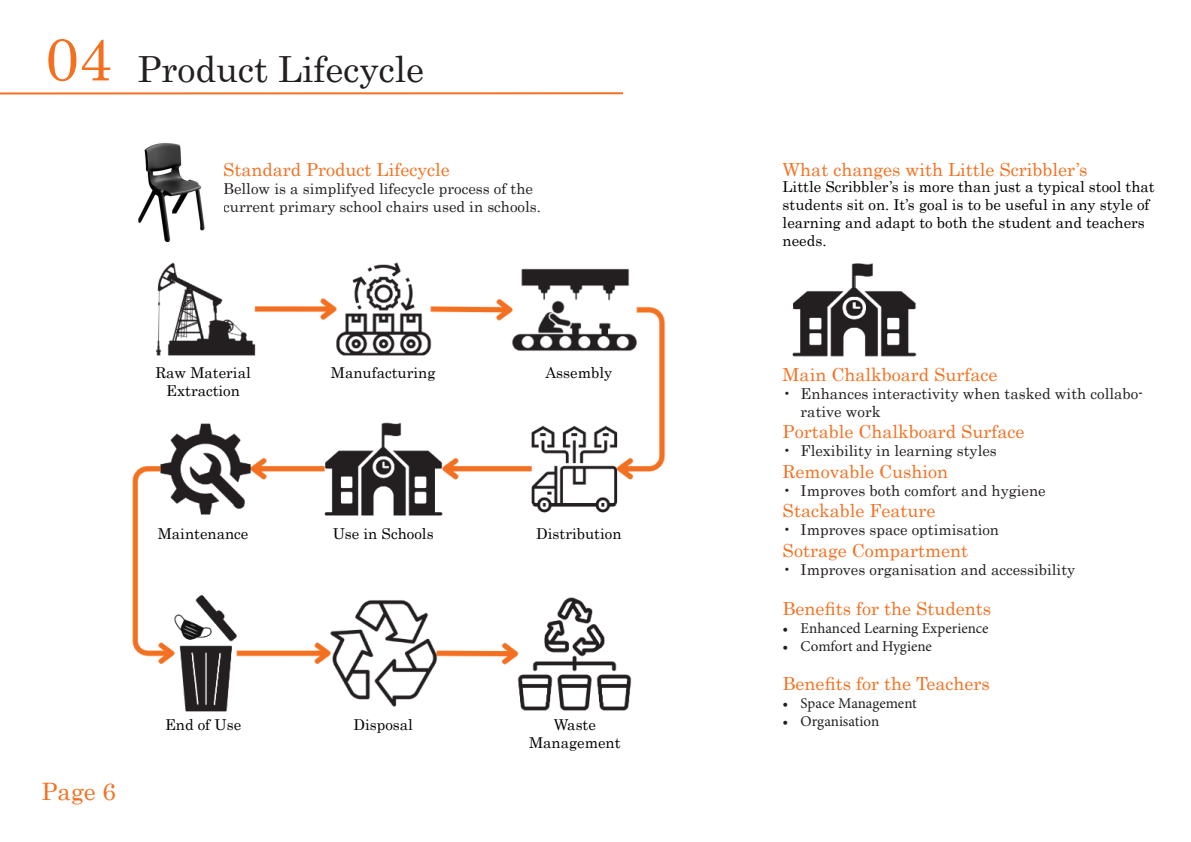
<style>
.page{position:relative;width:1191px;height:842px;background:#fff}
.page>*{position:absolute;margin:0;border:0;box-sizing:border-box;transform-origin:0 0}
.t1{font:60px "Century";color:#f37020}
.t2{font:36px "Century";color:#231f20}
.t3{font:24px "Century";color:#f37020}
.t4{font:18px "Century";color:#f37020}
.t5{font:15px/18px "Century";color:#231f20}
.t6{font:15px/18px "Century";color:#000;text-align:center}
.t7{font:15px "Minion Pro";color:#231f20}
</style>
<div class="page">
<hr style="left:0;top:92px;width:622px;height:3px;background:#f37123">
<img style="left:132px;top:262px;width:534px;height:450px">
<img style="left:138px;top:143px;width:67px;height:100px">
<img style="left:792px;top:263px;width:125px;height:94px">
<h1 class="t1" style="left:45px;top:36px;width:68px">04</h1>
<h2 class="t2" style="left:137px;top:55px;width:288px">Product Lifecycle</h2>
<p class="t4" style="left:223px;top:162px;width:228px">Standard Product Lifecycle</p>
<p class="t5" style="left:223px;top:180px;width:319px">Bellow is a simplifyed lifecycle process of the current primary school chairs used in schools.</p>
<p class="t6" style="left:155px;top:365px;width:97px">Raw Material<br>Extraction</p>
<p class="t6" style="left:331px;top:365px;width:106px">Manufacturing</p>
<p class="t6" style="left:545px;top:365px;width:68px">Assembly</p>
<p class="t6" style="left:158px;top:525px;width:92px">Maintenance</p>
<p class="t6" style="left:333px;top:525px;width:102px">Use in Schools</p>
<p class="t6" style="left:536px;top:525px;width:87px">Distribution</p>
<h3 class="t3" style="left:42px;top:782px;width:76px">Page 6</h3>
<p class="t6" style="left:165px;top:717px;width:78px">End of Use</p>
<p class="t6" style="left:353px;top:717px;width:61px">Disposal</p>
<p class="t6" style="left:529px;top:717px;width:93px">Waste<br>Management</p>
<p class="t4" style="left:782px;top:162px;width:306px">What changes with Little Scribbler’s</p>
<p class="t6" style="left:782px;top:179px;width:374px;text-align:left">Little Scribbler’s is more than just a typical stool that students sit on. It’s goal is to be useful in any style of learning and adapt to both the student and teachers needs.</p>
<p class="t4" style="left:782px;top:367px;width:216px">Main Chalkboard Surface</p>
<p class="t5" style="left:800px;top:385px;width:344px;text-indent:-18px">• Enhances interactivity when tasked with collabo&shy;rative work</p>
<p class="t4" style="left:782px;top:425px;width:243px">Portable Chalkboard Surface</p>
<p class="t5" style="left:782px;top:443px;width:216px">• Flexibility in learning styles</p>
<p class="t4" style="left:782px;top:464px;width:167px">Removable Cushion</p>
<p class="t5" style="left:782px;top:483px;width:264px">• Improves both comfort and hygiene</p>
<p class="t4" style="left:782px;top:504px;width:154px">Stackable Feature</p>
<p class="t5" style="left:782px;top:522px;width:218px">• Improves space optimisation</p>
<p class="t4" style="left:782px;top:544px;width:187px">Sotrage Compartment</p>
<p class="t5" style="left:782px;top:562px;width:294px">• Improves organisation and accessibility</p>
<p class="t4" style="left:782px;top:593px;width:210px">Benefits for the Students</p>
<p class="t7" style="left:782px;top:622px;width:207px">• Enhanced Learning Experience</p>
<p class="t7" style="left:782px;top:640px;width:151px">• Comfort and Hygiene</p>
<p class="t4" style="left:782px;top:668px;width:208px">Benefits for the Teachers</p>
<p class="t7" style="left:782px;top:697px;width:136px">• Space Management</p>
<p class="t7" style="left:782px;top:715px;width:98px">• Organisation</p>
</div>
